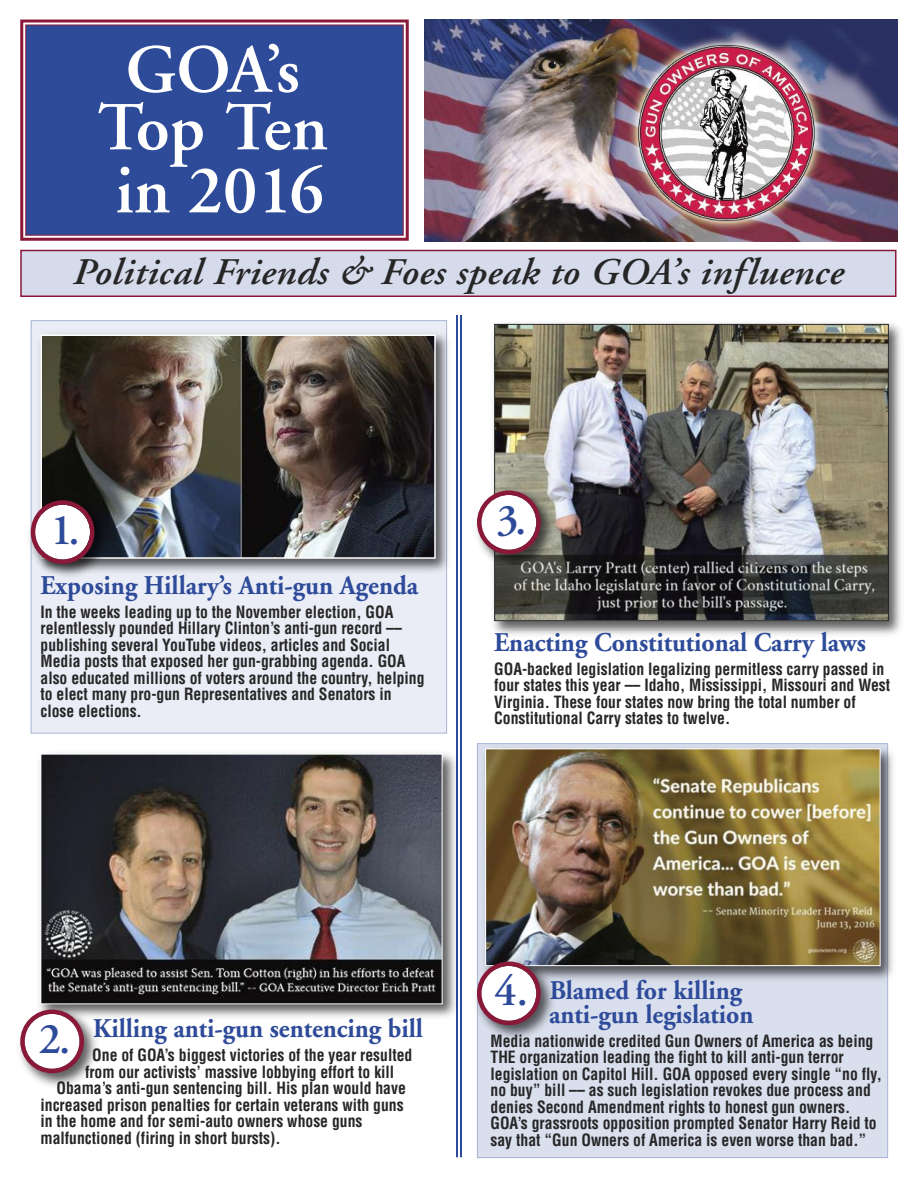
<style>
.page{position:relative;width:918px;height:1188px;background:#fff}
.page>*{position:absolute;margin:0;border:0;box-sizing:border-box;transform-origin:0 0}
.t1{font:600 68.55px/60.3px "Adobe Garamond";color:#fff;text-align:center}
.t2{font:600 43.95px "Adobe Garamond";color:#2e4b9a}
.t3{font:italic 600 37.5px "Adobe Garamond";letter-spacing:.01em;color:#272627;scale:1.05 1}
.t4{font:700 27px/24px "Adobe Garamond";color:#2e4b9a;scale:.95 1}
.t5{font:700 condensed 16.5px/16.5px "Helvetica";color:#272627;scale:.95 1}
</style>
<div class="page">
<div style="left:478px;top:744px;width:409px;height:413px;background:#d9dfed"></div>
<div style="left:32px;top:321px;width:414px;height:412px;background:#eaedf5"></div>
<div style="left:26px;top:26px;width:377px;height:209px;background:#2e4b9a"></div>
<div style="left:20px;top:20px;width:389px;height:221px;border:3px solid #891839"></div>
<div style="left:25px;top:25px;width:379px;height:211px;border:1px solid #891839"></div>
<div style="left:22px;top:251px;width:873px;height:45px;background:#d5dbeb"></div>
<div style="left:20px;top:250px;width:877px;height:47px;border:2px solid #891839"></div>
<hr style="left:460px;top:315px;width:2px;height:842px;background:#2e4b9a">
<hr style="left:456px;top:315px;width:2px;height:842px;background:#2e4b9a">
<img style="left:39px;top:328px;width:409px;height:250px">
<img style="left:43px;top:337px;width:390px;height:219px">
<div style="left:40px;top:334px;width:396px;height:225px;border:2px solid #fff"></div>
<img style="left:39px;top:753px;width:417px;height:264px">
<img style="left:42px;top:756px;width:398px;height:246px">
<img style="left:478px;top:743px;width:415px;height:242px">
<img style="left:487px;top:751px;width:392px;height:213px">
<div style="left:485px;top:749px;width:396px;height:217px;border:1px solid #fff"></div>
<img style="left:424px;top:20px;width:474px;height:221px">
<img style="left:29px;top:493px;width:84px;height:90px">
<svg style="left:31px;top:500px;width:63px;height:64px;background:#c5aeb6"></svg>
<img style="left:476px;top:955px;width:84px;height:89px">
<svg style="left:477px;top:962px;width:64px;height:63px;background:#ceb8c1"></svg>
<img style="left:19px;top:1003px;width:84px;height:84px">
<svg style="left:20px;top:1010px;width:64px;height:63px"></svg>
<img style="left:493px;top:323px;width:408px;height:312px">
<img style="left:496px;top:326px;width:391px;height:293px">
<div style="left:494px;top:324px;width:395px;height:297px;border:1px solid #272627"></div>
<img style="left:476px;top:484px;width:84px;height:89px">
<svg style="left:477px;top:490px;width:64px;height:64px"></svg>
<h1 class="t1" style="left:97px;top:46px;width:232px">GOA’s<br>Top Ten in 2016</h1>
<h3 class="t3" style="left:73px;top:257px;width:736px">Political Friends &amp; Foes speak to GOA’s influence</h3>
<h2 class="t2" style="left:51px;top:512px;width:31px">1.</h2>
<h3 class="t4" style="left:41px;top:576px;width:399px">Exposing Hillary’s Anti-gun Agenda</h3>
<p class="t5" style="left:41px;top:604px;width:406px">In the weeks leading up to the November election, GOA relentlessly pounded Hillary Clinton’s anti-gun record –– publishing several YouTube videos, articles and Social Media posts that exposed her gun-grabbing agenda. GOA also educated millions of voters around the country, helping to elect many pro-gun Representatives and Senators in close elections.</p>
<h2 class="t2" style="left:496px;top:503px;width:32px">3.</h2>
<h3 class="t4" style="left:494px;top:633px;width:393px">Enacting Constitutional Carry laws</h3>
<p class="t5" style="left:494px;top:661px;width:418px">GOA-backed legislation legalizing permitless carry passed in four states this year –– Idaho, Mississippi, Missouri and West Virginia. These four states now bring the total number of Constitutional Carry states to twelve.</p>
<h3 class="t4" style="left:93px;top:1019px;width:349px">Killing anti-gun sentencing bill</h3>
<p class="t5" style="left:92px;top:1047px;width:339px">One of GOA’s biggest victories of the year resulted</p>
<p class="t5" style="left:85px;top:1064px;width:327px">from our activists’ massive lobbying effort to kill</p>
<p class="t5" style="left:57px;top:1080px;width:369px">Obama’s anti-gun sentencing bill. His plan would have</p>
<p class="t5" style="left:41px;top:1097px;width:384px">increased prison penalties for certain veterans with guns</p>
<p class="t5" style="left:41px;top:1113px;width:340px">in the home and for semi-auto owners whose guns</p>
<p class="t5" style="left:41px;top:1130px;width:254px">malfunctioned (firing in short bursts).</p>
<h2 class="t2" style="left:39px;top:1022px;width:33px">2.</h2>
<h2 class="t2" style="left:495px;top:974px;width:35px">4.</h2>
<h3 class="t4" style="left:549px;top:980px;width:217px">Blamed for killing anti-gun legislation</h3>
<p class="t5" style="left:491px;top:1033px;width:413px">Media nationwide credited Gun Owners of America as being THE organization leading the fight to kill anti-gun terror legislation on Capitol Hill. GOA opposed every single “no fly, no buy” bill –– as such legislation revokes due process and denies Second Amendment rights to honest gun owners.<br>GOA’s grassroots opposition prompted Senator Harry Reid to say that “Gun Owners of America is even worse than bad.”</p>
</div>
